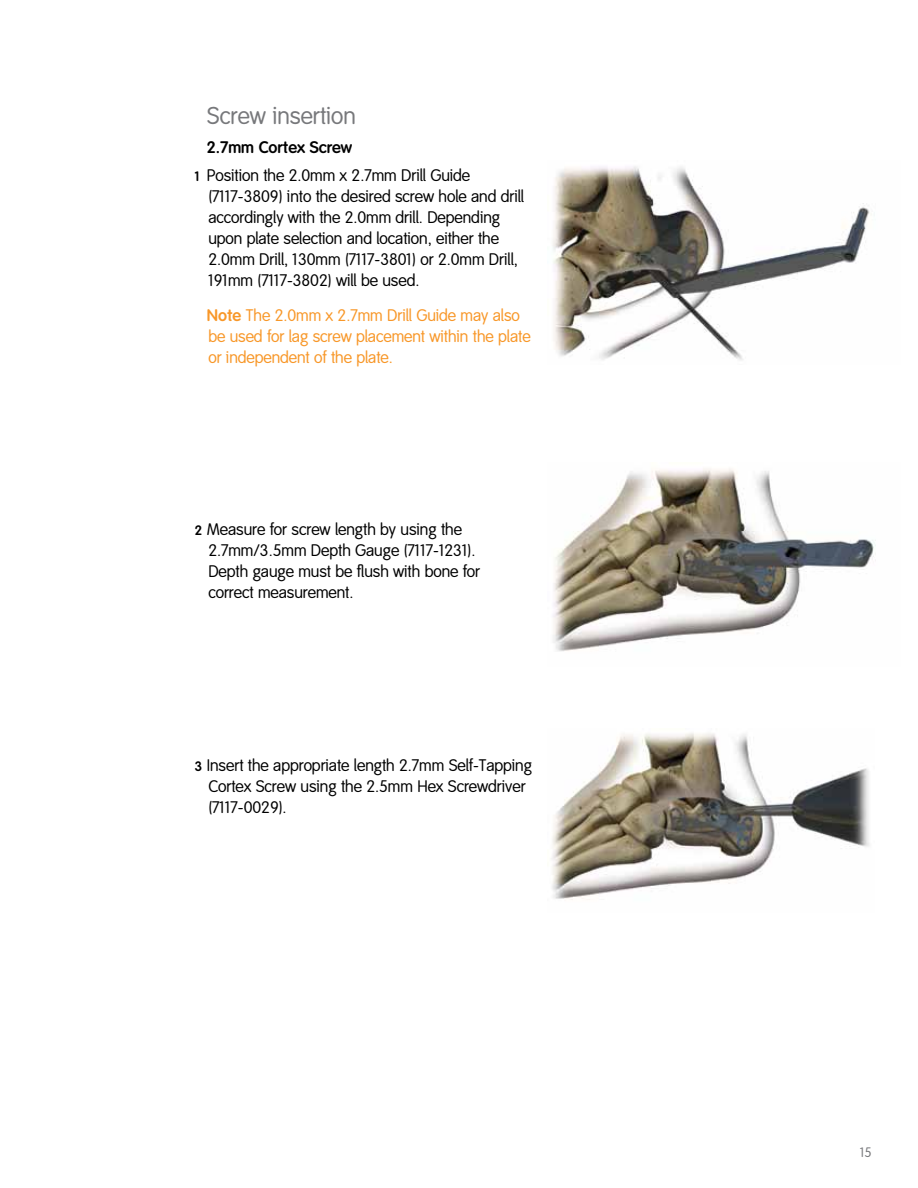
<style>
.page{position:relative;width:918px;height:1188px;background:#fff}
.page>*{position:absolute;margin:0;border:0;box-sizing:border-box;transform-origin:0 0}
.t1{font:24px "Smith&Nephew";color:#77787b}
.t2{font:16.5px/21px "Smith&Nephew";letter-spacing:-.005em;color:#000}
.t3{font:16.5px/21px "Smith&Nephew";letter-spacing:-.005em;color:#f89728}
.t4{font:13.5px "Smith&Nephew";color:#77787b}
.s1{font-weight:700}
.s2{font-weight:700;font-size:13.5px}
</style>
<div class="page">
<img style="left:552px;top:166px;width:318px;height:194px">
<img style="left:553px;top:468px;width:323px;height:183px">
<img style="left:551px;top:733px;width:319px;height:167px">
<h1 class="t1" style="left:207px;top:102px;width:150px">Screw insertion</h1>
<p class="t2" style="left:195px;top:133px;width:277px;line-height:28.5px;text-indent:12px"><span class="s1">2.7mm Cortex Screw<br></span><span class="s2">1</span> Position the 2.0mm x 2.7mm Drill Guide</p>
<p class="t2" style="left:208px;top:186px;width:317px">(7117-3809) into the desired screw hole and drill accordingly with the 2.0mm drill. Depending upon plate selection and location, either the 2.0mm Drill, 130mm (7117-3801) or 2.0mm Drill, 191mm (7117-3802) will be used.</p>
<p class="t3" style="left:207px;top:305px;width:325px"><span class="s1">Note</span> The 2.0mm x 2.7mm Drill Guide may also be used for lag screw placement within the plate or independent of the plate.</p>
<p class="t2" style="left:208px;top:519px;width:273px;text-indent:-14px"><span class="s2">2</span> Measure for screw length by using the 2.7mm/3.5mm Depth Gauge (7117-1231).<br>Depth gauge must be flush with bone for correct measurement.</p>
<p class="t2" style="left:208px;top:755px;width:325px;text-indent:-14px"><span class="s2">3</span> Insert the appropriate length 2.7mm Self-Tapping<br>Cortex Screw using the 2.5mm Hex Screwdriver (7117-0029).</p>
<p class="t4" style="left:860px;top:1144px;width:13px">15</p>
</div>
